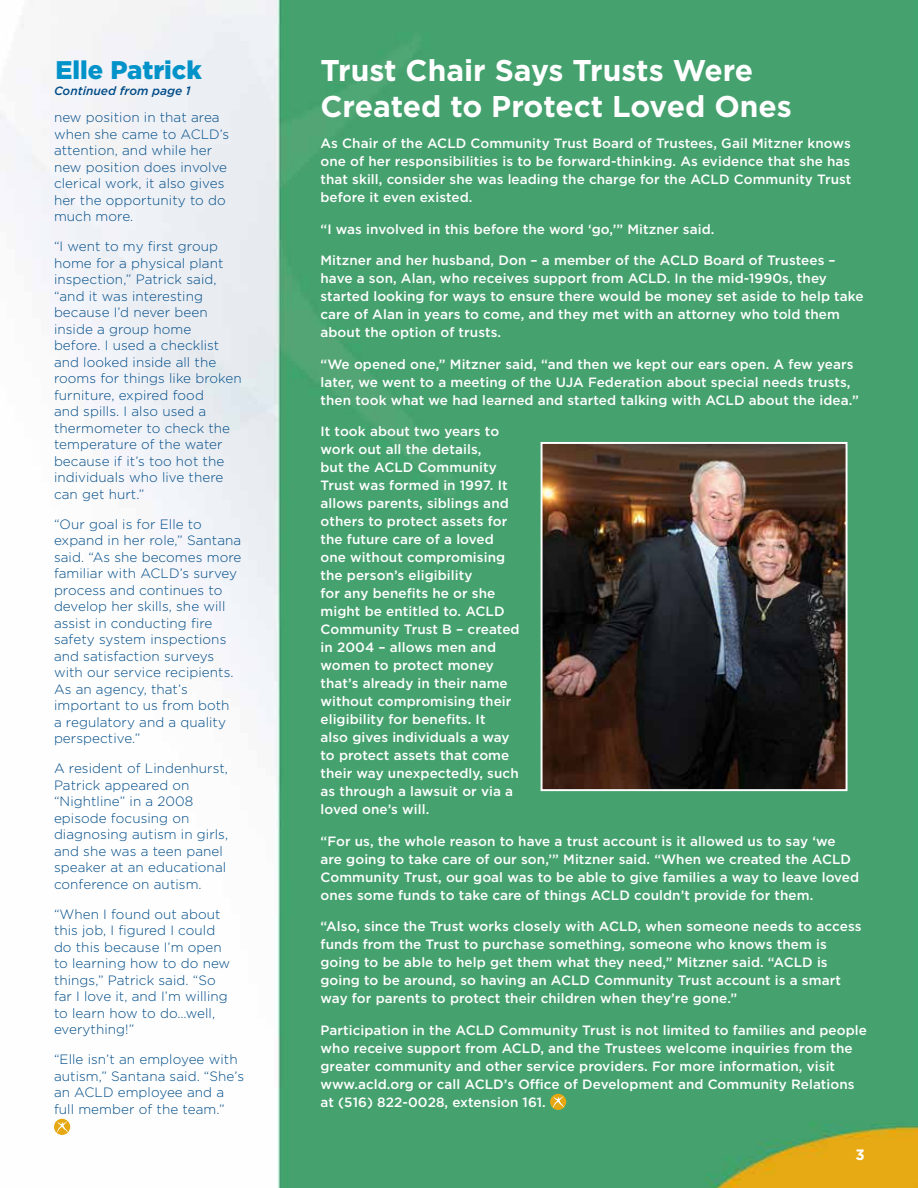
<style>
.page{position:relative;width:918px;height:1188px;background:#fff}
.page>*{position:absolute;margin:0;border:0;box-sizing:border-box;transform-origin:0 0}
.t1{font:700 30px/36px "Gotham";color:#fff}
.t2{font:900 25.5px "Gotham";color:#0092c8}
.t3{font:700 15px "Gotham";color:#fff}
.t4{font:500 13.5px/18px "Gotham";letter-spacing:.005em;color:#fff}
.t5{font:300 13.5px/16.5px "Gotham";letter-spacing:.005em;color:#004c88}
.t6{font:italic 500 12px "Gotham";color:#004c88}
</style>
<div class="page">
<img style="left:0;top:0;width:918px;height:1188px">
<svg style="left:550px;top:1094px;width:16px;height:16px"></svg>
<svg style="left:553px;top:1096px;width:11px;height:12px"></svg>
<img style="left:544px;top:445px;width:301px;height:343px">
<div style="left:541px;top:442px;width:307px;height:349px;border:2px solid #fff"></div>
<svg style="left:54px;top:1119px;width:16px;height:16px"></svg>
<svg style="left:56px;top:1121px;width:12px;height:12px"></svg>
<h2 class="t2" style="left:56px;top:52px;width:148px">Elle Patrick</h2>
<p class="t6" style="left:54px;top:83px;width:138px">Continued from page 1</p>
<p class="t5" style="left:54px;top:109px;width:177px">new position in that area when she came to ACLD’s attention, and while her new position does involve clerical work, it also gives her the opportunity to do much more.</p>
<p class="t5" style="left:54px;top:238px;width:189px">“I went to my first group home for a physical plant inspection,” Patrick said, “and it was interesting because I’d never been inside a group home<br>before. I used a checklist and looked inside all the rooms for things like broken furniture, expired food<br>and spills. I also used a thermometer to check the temperature of the water because if it’s too hot the individuals who live there can get hurt.”</p>
<p class="t5" style="left:54px;top:516px;width:189px">“Our goal is for Elle to expand in her role,” Santana said. “As she becomes more familiar with ACLD’s survey process and continues to develop her skills, she will assist in conducting fire safety system inspections and satisfaction surveys with our service recipients.<br>As an agency, that’s important to us from both<br>a regulatory and a quality perspective.”</p>
<p class="t5" style="left:54px;top:760px;width:176px">A resident of Lindenhurst,<br>Patrick appeared on “Nightline” in a 2008 episode focusing on diagnosing autism in girls, and she was a teen panel speaker at an educational conference on autism.</p>
<p class="t5" style="left:54px;top:905px;width:178px">“When I found out about this job, I figured I could do this because I’m open to learning how to do new things,” Patrick said. “So far I love it, and I’m willing to learn how to do…well, everything!”</p>
<p class="t5" style="left:54px;top:1051px;width:192px">“Elle isn’t an employee with autism,” Santana said. “She’s an ACLD employee and a full member of the team.”</p>
<h1 class="t1" style="left:321px;top:52px;width:473px">Trust Chair Says Trusts Were<br>Created to Protect Loved Ones</h1>
<p class="t4" style="left:321px;top:135px;width:532px;text-align:justify">As Chair of the ACLD Community Trust Board of Trustees, Gail Mitzner knows one of her responsibilities is to be forward-thinking. As evidence that she has that skill, consider she was leading the charge for the ACLD Community Trust before it even existed.</p>
<p class="t4" style="left:321px;top:220px;width:395px">“I was involved in this before the word ‘go,’” Mitzner said.</p>
<p class="t4" style="left:321px;top:252px;width:545px">Mitzner and her husband, Don – a member of the ACLD Board of Trustees – have a son, Alan, who receives support from ACLD. In the mid-1990s, they started looking for ways to ensure there would be money set aside to help take care of Alan in years to come, and they met with an attorney who told them about the option of trusts.</p>
<p class="t4" style="left:321px;top:355px;width:540px">“We opened one,” Mitzner said, “and then we kept our ears open. A few years later, we went to a meeting of the UJA Federation about special needs trusts, then took what we had learned and started talking with ACLD about the idea.”</p>
<p class="t4" style="left:321px;top:422px;width:201px">It took about two years to work out all the details,<br>but the ACLD Community<br>Trust was formed in 1997. It allows parents, siblings and others to protect assets for the future care of a loved one without compromising the person’s eligibility<br>for any benefits he or she might be entitled to. ACLD<br>Community Trust B – created in 2004 – allows men and women to protect money that’s already in their name without compromising their eligibility for benefits. It<br>also gives individuals a way to protect assets that come their way unexpectedly, such as through a lawsuit or via a loved one’s will.</p>
<p class="t4" style="left:321px;top:832px;width:540px">“For us, the whole reason to have a trust account is it allowed us to say ‘we are going to take care of our son,’” Mitzner said. “When we created the ACLD Community Trust, our goal was to be able to give families a way to leave loved ones some funds to take care of things ACLD couldn’t provide for them.</p>
<p class="t4" style="left:321px;top:917px;width:542px">“Also, since the Trust works closely with ACLD, when someone needs to access funds from the Trust to purchase something, someone who knows them is going to be able to help get them what they need,” Mitzner said. “ACLD is going to be around, so having an ACLD Community Trust account is a smart way for parents to protect their children when they’re gone.”</p>
<p class="t4" style="left:321px;top:1021px;width:548px">Participation in the ACLD Community Trust is not limited to families and people who receive support from ACLD, and the Trustees welcome inquiries from the greater community and other service providers. For more information, visit www.acld.org or call ACLD’s Office of Development and Community Relations at (516) 822-0028, extension 161.</p>
<p class="t3" style="left:856px;top:1145px;width:11px">3</p>
</div>
